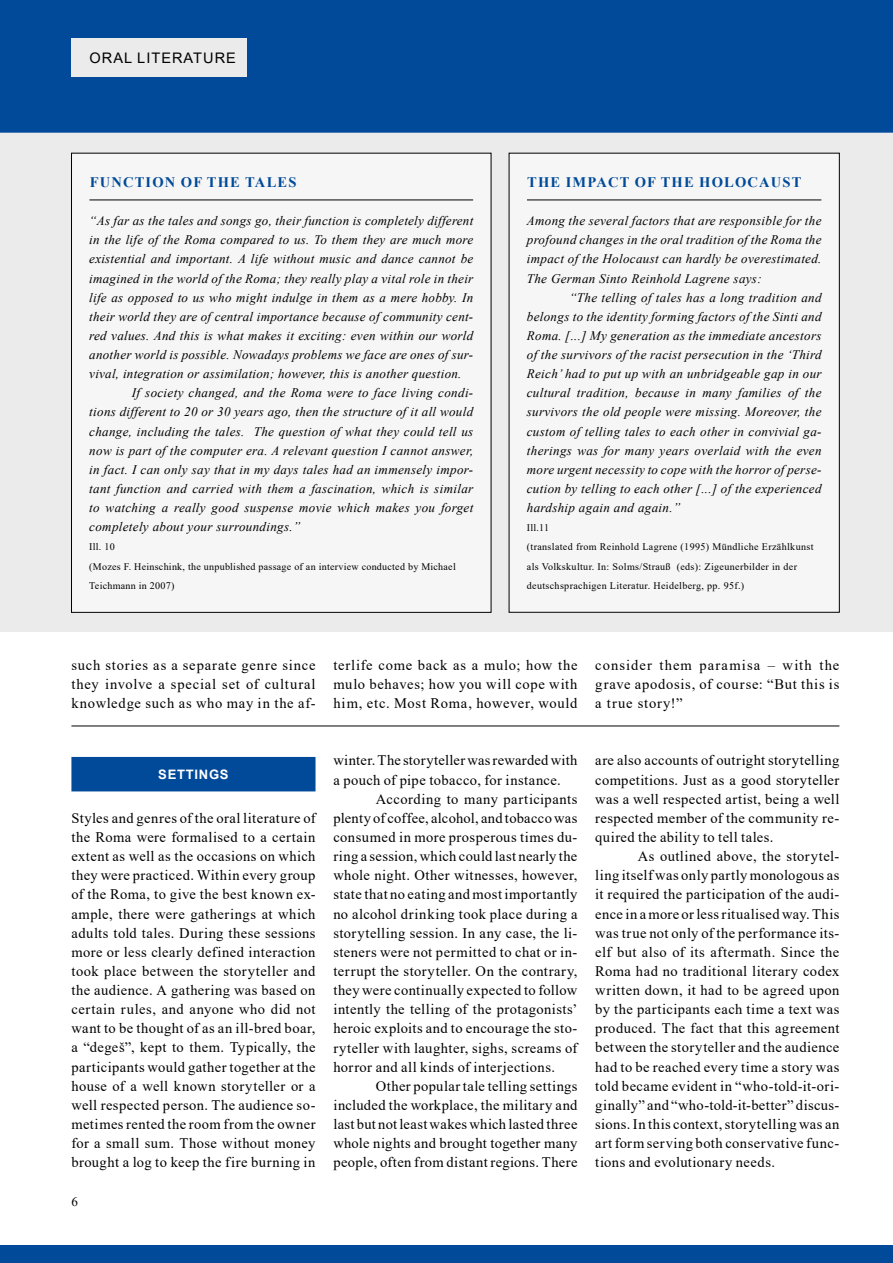
<style>
.page{position:relative;width:893px;height:1263px;background:#fff}
.page>*{position:absolute;margin:0;border:0;box-sizing:border-box;transform-origin:0 0}
.t1{font:14.55px/19.2px "Times New Roman";letter-spacing:.035em;color:#000;text-align:justify}
.t2{font:700 14.55px "Times New Roman";letter-spacing:.08em;color:#004a99}
.t3{font:14.55px "Arial";letter-spacing:.07em;color:#000}
.t4{font:italic 13.05px/19.2px "Times New Roman";letter-spacing:.02em;color:#000;text-align:justify}
.t5{font:700 13.05px "Arial";letter-spacing:.055em;color:#fff}
.t6{font:13.05px "Times New Roman";color:#000}
.t7{font:10.05px/19.2px "Times New Roman";letter-spacing:.035em;color:#000}
</style>
<div class="page">
<div style="left:0;top:0;width:893px;height:631px;background:#ebebeb"></div>
<div style="left:0;top:1245px;width:893px;height:18px;background:#004a99"></div>
<div style="left:71px;top:757px;width:244px;height:34px;background:#004a99"></div>
<hr style="left:71px;top:726px;width:768px;height:1px;background:#000">
<div style="left:0;top:0;width:893px;height:133px;background:#004a99"></div>
<div style="left:71px;top:38px;width:176px;height:39px;background:#ebebeb"></div>
<div style="left:509px;top:153px;width:330px;height:459px;background:#f6f6f6"></div>
<hr style="left:527px;top:200px;width:294px;height:1px;background:#000">
<div style="left:72px;top:153px;width:419px;height:459px;background:#f6f6f6"></div>
<hr style="left:89px;top:200px;width:384px;height:1px;background:#000">
<p class="t3" style="left:90px;top:48px;width:148px">ORAL LITERATURE</p>
<p class="t2" style="left:90px;top:171px;width:208px">FUNCTION OF THE TALES</p>
<p class="t4" style="left:89px;top:211px;width:385px">“As far as the tales and songs go, their function is completely different</p>
<p class="t4" style="left:89px;top:230px;width:385px">in the life of the Roma compared to us. To them they are much more</p>
<p class="t4" style="left:89px;top:249px;width:386px">existential and important. A life without music and dance cannot be</p>
<p class="t4" style="left:89px;top:268px;width:386px">imagined in the world of the Roma; they really play a vital role in their</p>
<p class="t4" style="left:89px;top:287px;width:386px">life as opposed to us who might indulge in them as a mere hobby. In</p>
<p class="t4" style="left:89px;top:306px;width:385px">their world they are of central importance because of community cent-</p>
<p class="t4" style="left:89px;top:326px;width:386px">red values. And this is what makes it exciting: even within our world</p>
<p class="t4" style="left:89px;top:345px;width:385px">another world is possible. Nowadays problems we face are ones of sur-</p>
<p class="t4" style="left:89px;top:364px;width:374px">vival, integration or assimilation; however, this is another question.</p>
<p class="t4" style="left:132px;top:383px;width:343px">If society changed, and the Roma were to face living condi-</p>
<p class="t4" style="left:89px;top:402px;width:385px">tions different to 20 or 30 years ago, then the structure of it all would</p>
<p class="t4" style="left:89px;top:421px;width:385px">change, including the tales. The question of what they could tell us</p>
<p class="t4" style="left:89px;top:440px;width:385px">now is part of the computer era. A relevant question I cannot answer,</p>
<p class="t4" style="left:89px;top:460px;width:385px">in fact. I can only say that in my days tales had an immensely impor-</p>
<p class="t4" style="left:89px;top:479px;width:385px">tant function and carried with them a fascination, which is similar</p>
<p class="t4" style="left:89px;top:498px;width:386px">to watching a really good suspense movie which makes you forget</p>
<p class="t4" style="left:89px;top:517px;width:213px">completely about your surroundings.”</p>
<p class="t7" style="left:89px;top:537px;width:368px">Ill. 10<br>(Mozes F. Heinschink, the unpublished passage of an interview conducted by Michael<br>Teichmann in 2007)</p>
<p class="t2" style="left:527px;top:171px;width:276px">THE IMPACT OF THE HOLOCAUST</p>
<p class="t4" style="left:527px;top:211px;width:296px">Among the several factors that are responsible for the profound changes in the oral tradition of the Roma the impact of the Holocaust can hardly be overestimated.<br>The German Sinto Reinhold Lagrene says:</p>
<p class="t4" style="left:527px;top:287px;width:296px;text-indent:43px">“The telling of tales has a long tradition and belongs to the identity forming factors of the Sinti and Roma. [...] My generation as the immediate ancestors of the survivors of the racist persecution in the ‘Third Reich’ had to put up with an unbridgeable gap in our cultural tradition, because in many families of the survivors the old people were missing. Moreover, the custom of telling tales to each other in convivial ga&shy;therings was for many years overlaid with the even more urgent necessity to cope with the horror of perse&shy;cution by telling to each other [...] of the experienced hardship again and again.”</p>
<p class="t7" style="left:527px;top:518px;width:288px">Ill.11<br>(translated from Reinhold Lagrene (1995) Mündliche Erzählkunst als Volkskultur. In: Solms/Strauß (eds): Zigeunerbilder in der deutschsprachigen Literatur. Heidelberg, pp. 95f.)</p>
<p class="t1" style="left:71px;top:655px;width:246px">such stories as a separate genre since they involve a special set of cultural knowledge such as who may in the af-</p>
<p class="t1" style="left:333px;top:655px;width:246px">terlife come back as a mulo; how the mulo behaves; how you will cope with him, etc. Most Roma, however, would</p>
<p class="t1" style="left:595px;top:655px;width:246px">consider them paramisa – with the grave apodosis, of course: “But this is a true story!”</p>
<p class="t5" style="left:158px;top:765px;width:72px">SETTINGS</p>
<p class="t1" style="left:71px;top:808px;width:246px">Styles and genres of the oral literature of the Roma were formalised to a certain extent as well as the occasions on which they were practiced. Within every group of the Roma, to give the best known ex&shy;ample, there were gatherings at which adults told tales. During these sessions more or less clearly defined interaction took place between the storyteller and the audience. A gathering was based on certain rules, and anyone who did not want to be thought of as an ill-bred boar, a “degeš”, kept to them. Typically, the participants would gather together at the house of a well known storyteller or a well respected person. The audience so&shy;metimes rented the room from the owner for a small sum. Those without money brought a log to keep the fire burning in</p>
<p class="t6" style="left:71px;top:1192px;width:8px">6</p>
<p class="t1" style="left:333px;top:750px;width:246px">winter. The storyteller was rewarded with a pouch of pipe tobacco, for instance.</p>
<p class="t1" style="left:333px;top:789px;width:246px;text-indent:43px">According to many participants plenty of coffee, alcohol, and tobacco was consumed in more prosperous times du&shy;ring a session, which could last nearly the whole night. Other witnesses, however, state that no eating and most importantly no alcohol drinking took place during a storytelling session. In any case, the li&shy;steners were not permitted to chat or in&shy;terrupt the storyteller. On the contrary, they were continually expected to follow intently the telling of the protagonists’ heroic exploits and to encourage the sto&shy;ryteller with laughter, sighs, screams of horror and all kinds of interjections.</p>
<p class="t1" style="left:333px;top:1076px;width:246px;text-indent:43px">Other popular tale telling settings included the workplace, the military and last but not least wakes which lasted three whole nights and brought together many people, often from distant regions. There</p>
<p class="t1" style="left:595px;top:750px;width:246px">are also accounts of outright storytelling competitions. Just as a good storyteller was a well respected artist, being a well respected member of the community re&shy;quired the ability to tell tales.</p>
<p class="t1" style="left:595px;top:846px;width:246px;text-indent:43px">As outlined above, the storytel&shy;ling itself was only partly monologous as it required the participation of the audi&shy;ence in a more or less ritualised way. This was true not only of the performance its&shy;elf but also of its aftermath. Since the Roma had no traditional literary codex written down, it had to be agreed upon by the participants each time a text was produced. The fact that this agreement between the storyteller and the audience had to be reached every time a story was told became evident in “who-told-it-ori&shy;ginally” and “who-told-it-better” discus&shy;sions. In this context, storytelling was an art form serving both conservative func&shy;tions and evolutionary needs.</p>
</div>
